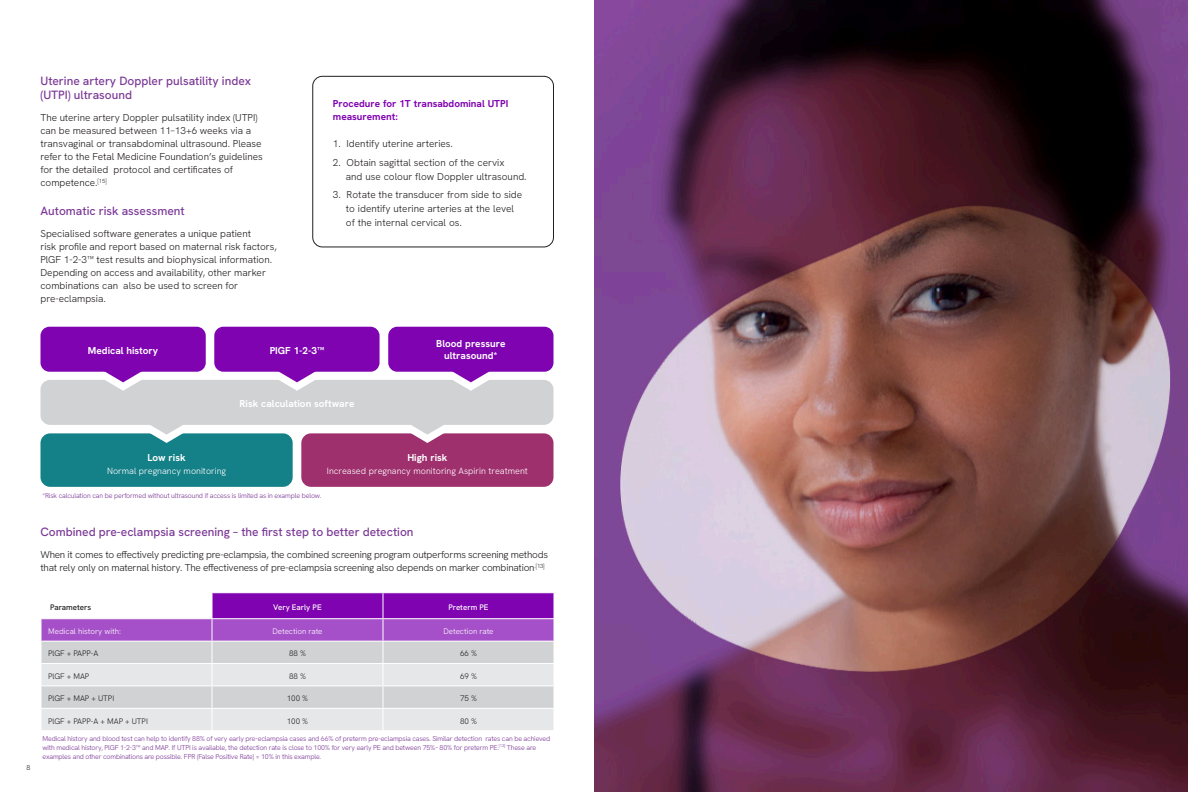
<style>
.page{position:relative;width:1188px;height:792px;background:#fff}
.page>*{position:absolute;margin:0;border:0;box-sizing:border-box;transform-origin:0 0}
.t1{font:500 12px "Hanken Grotesk";color:#7b3896}
.t2{font:300 10px/13px "Hanken Grotesk";color:#231f20}
.t3{font:300 10px/13px "Hanken Grotesk";letter-spacing:-.02em;color:#231f20}
.t4{font:700 10px "Hanken Grotesk";color:#fff}
.t5{font:700 10px/13px "Hanken Grotesk";color:#7f03b0}
.t6{font:300 9px "Hanken Grotesk";color:#fff}
.t7{font:300 8px "Hanken Grotesk";color:#231f20}
.t8{font:300 8px "Hanken Grotesk";letter-spacing:-.005em;color:#fff}
.t9{font:500 8px "Hanken Grotesk";color:#fff}
.t10{font:500 8px "Hanken Grotesk";letter-spacing:-.005em;color:#231f20}
.t11{font:300 7px/9px "Hanken Grotesk";letter-spacing:-.02em;color:#7b3896}
.t12{font:300 7px "Hanken Grotesk";color:#231f20}
</style>
<div class="page">
<div style="left:313px;top:76px;width:241px;height:171px;border:1px solid #231f20;border-radius:10px"></div>
<div style="left:40px;top:380px;width:513px;height:45px;background:#d1d2d4;border-radius:10px"></div>
<svg style="left:41px;top:593px;width:513px;height:137px;background:#caaed8"></svg>
<hr style="left:40px;top:685px;width:172px;height:1px;background:#fff">
<hr style="left:212px;top:685px;width:171px;height:1px;background:#fff">
<hr style="left:383px;top:685px;width:171px;height:1px;background:#fff">
<hr style="left:40px;top:708px;width:172px;height:1px;background:#fff">
<hr style="left:212px;top:708px;width:171px;height:1px;background:#fff">
<hr style="left:383px;top:708px;width:171px;height:1px;background:#fff">
<div style="left:40px;top:433px;width:253px;height:54px;background:#148087;border-radius:10px"></div>
<div style="left:301px;top:433px;width:252px;height:54px;background:#9e306e;border-radius:10px"></div>
<div style="left:40px;top:327px;width:166px;height:45px;background:#7f03b0;border-radius:9px"></div>
<div style="left:214px;top:327px;width:166px;height:45px;background:#7f03b0;border-radius:9px"></div>
<div style="left:388px;top:327px;width:165px;height:45px;background:#7f03b0;border-radius:9px"></div>
<svg style="left:100px;top:371px;width:46px;height:20px"></svg>
<svg style="left:274px;top:371px;width:46px;height:20px"></svg>
<svg style="left:448px;top:371px;width:46px;height:20px"></svg>
<svg style="left:143px;top:425px;width:47px;height:18px"></svg>
<svg style="left:404px;top:425px;width:47px;height:18px"></svg>
<img style="left:594px;top:0;width:594px;height:792px">
<p class="t1" style="left:40px;top:73px;width:212px">Uterine artery Doppler pulsatility index</p>
<p class="t1" style="left:40px;top:88px;width:93px">(UTPI) ultrasound</p>
<p class="t2" style="left:40px;top:111px;width:224px">The uterine artery Doppler pulsatility index (UTPI) can be measured between 11–13+6 weeks via a transvaginal or transabdominal ultrasound. Please refer to the Fetal Medicine Foundation’s guidelines for the detailed protocol and certificates of competence.<sup>[15]</sup></p>
<p class="t1" style="left:40px;top:203px;width:146px">Automatic risk assessment</p>
<p class="t2" style="left:40px;top:226px;width:238px">Specialised software generates a unique patient<br>risk profile and report based on maternal risk factors, PlGF 1-2-3™ test results and biophysical information.<br>Depending on access and availability, other marker combinations can also be used to screen for pre-eclampsia.</p>
<p class="t5" style="left:333px;top:97px;width:177px">Procedure for 1T transabdominal UTPI measurement:</p>
<p class="t2" style="left:333px;top:137px;width:122px">1. Identify uterine arteries.</p>
<p class="t2" style="left:333px;top:156px;width:173px">2. Obtain sagittal section of the cervix</p>
<p class="t2" style="left:346px;top:170px;width:182px">and use colour flow Doppler ultrasound.</p>
<p class="t2" style="left:333px;top:188px;width:191px">3. Rotate the transducer from side to side</p>
<p class="t2" style="left:346px;top:202px;width:170px">to identify uterine arteries at the level</p>
<p class="t2" style="left:346px;top:216px;width:117px">of the internal cervical os.</p>
<p class="t4" style="left:88px;top:344px;width:72px">Medical history</p>
<p class="t4" style="left:270px;top:344px;width:56px">PIGF 1-2-3™</p>
<p class="t4" style="left:436px;top:337px;width:71px">Blood pressure</p>
<p class="t4" style="left:444px;top:349px;width:55px">ultrasound*</p>
<p class="t4" style="left:240px;top:397px;width:116px">Risk calculation software</p>
<p class="t4" style="left:147px;top:451px;width:40px">Low risk</p>
<p class="t6" style="left:107px;top:465px;width:121px">Normal pregnancy monitoring</p>
<p class="t4" style="left:407px;top:451px;width:42px">High risk</p>
<p class="t6" style="left:327px;top:465px;width:202px">Increased pregnancy monitoring Aspirin treatment</p>
<p class="t11" style="left:42px;top:491px;width:281px">*Risk calculation can be performed without ultrasound if access is limited as in example below.</p>
<p class="t1" style="left:40px;top:524px;width:375px">Combined pre-eclampsia screening – the first step to better detection</p>
<p class="t3" style="left:40px;top:548px;width:509px">When it comes to effectively predicting pre-eclampsia, the combined screening program outperforms screening methods that rely only on maternal history. The effectiveness of pre-eclampsia screening also depends on marker combination<sup>.[13]</sup></p>
<p class="t12" style="left:27px;top:763px;width:5px">8</p>
<p class="t10" style="left:50px;top:602px;width:43px">Parameters</p>
<p class="t9" style="left:273px;top:602px;width:50px">Very Early PE</p>
<p class="t9" style="left:448px;top:602px;width:42px">Preterm PE</p>
<p class="t8" style="left:48px;top:626px;width:74px">Medical history with:</p>
<p class="t8" style="left:272px;top:626px;width:52px">Detection rate</p>
<p class="t8" style="left:443px;top:626px;width:52px">Detection rate</p>
<p class="t7" style="left:48px;top:648px;width:52px">PlGF + PAPP-A</p>
<p class="t7" style="left:289px;top:648px;width:18px">88 %</p>
<p class="t7" style="left:460px;top:648px;width:18px">66 %</p>
<p class="t7" style="left:48px;top:671px;width:43px">PlGF + MAP</p>
<p class="t7" style="left:289px;top:671px;width:18px">88 %</p>
<p class="t7" style="left:460px;top:671px;width:18px">69 %</p>
<p class="t7" style="left:48px;top:693px;width:68px">PlGF + MAP + UTPI</p>
<p class="t7" style="left:287px;top:693px;width:23px">100 %</p>
<p class="t7" style="left:460px;top:693px;width:18px">75 %</p>
<p class="t7" style="left:48px;top:716px;width:101px">PlGF + PAPP-A + MAP + UTPI</p>
<p class="t7" style="left:287px;top:716px;width:23px">100 %</p>
<p class="t7" style="left:460px;top:716px;width:18px">80 %</p>
<p class="t11" style="left:42px;top:734px;width:509px">Medical history and blood test can help to identify 88% of very early pre-eclampsia cases and 66% of preterm pre-eclampsia cases. Similar detection rates can be achieved with medical history, PlGF 1-2-3™ and MAP. If UTPI is available, the detection rate is close to 100% for very early PE and between 75%– 80% for preterm PE.<sup>[13]</sup> These are examples and other combinations are possible. FPR (False Positive Rate) = 10% in this example.</p>
</div>
